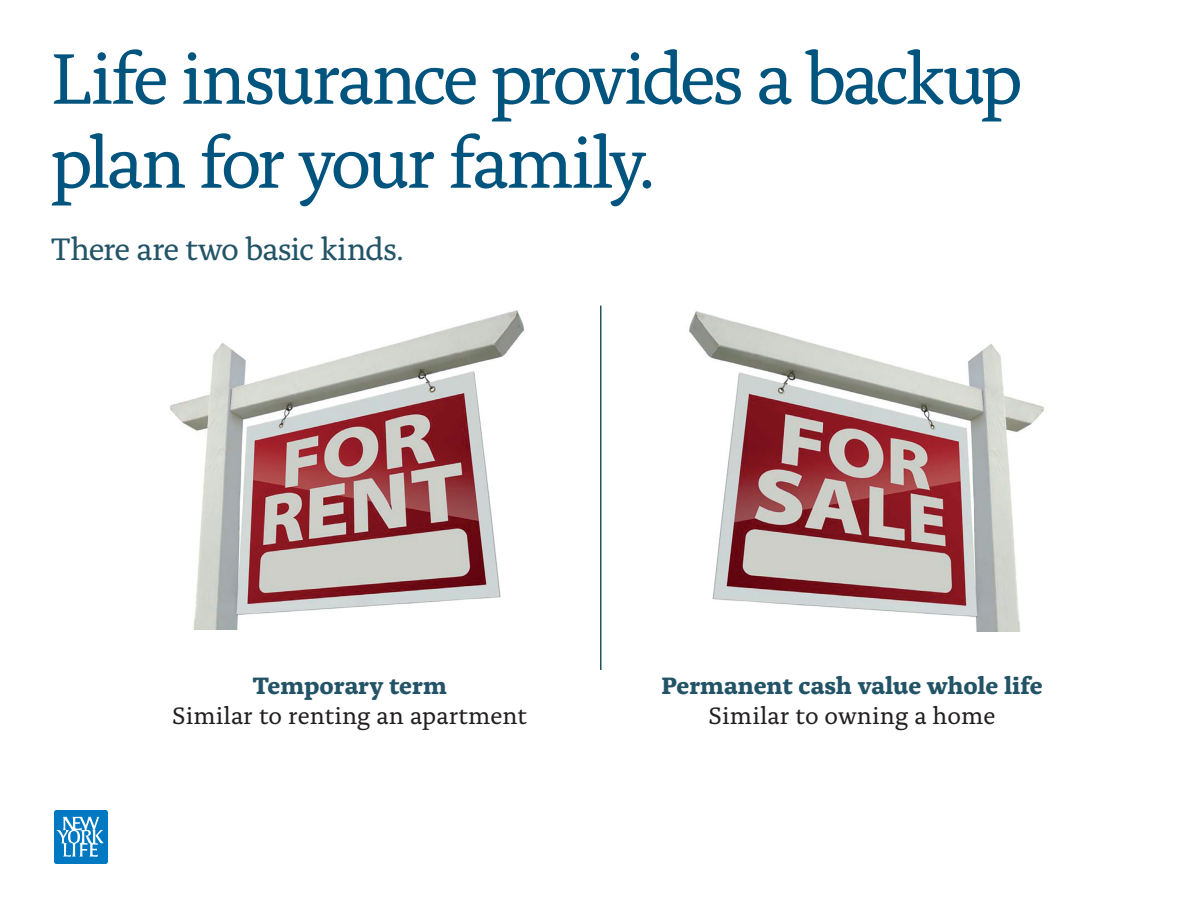
<style>
.page{position:relative;width:1188px;height:918px;background:#fff}
.page>*{position:absolute;margin:0;border:0;box-sizing:border-box;transform-origin:0 0}
.t1{font:75px/84px "Alda Pro";letter-spacing:-.055em;color:#00547d}
.t2{font:32.7px "Alda Pro";letter-spacing:-.035em;color:#225367}
.t3{font:24.9px "Alda Pro";color:#231f20}
.t4{font:700 24.9px "Alda Pro";color:#225367}
</style>
<div class="page">
<img style="left:170px;top:310px;width:354px;height:320px">
<img style="left:689px;top:311px;width:356px;height:320px">
<hr style="left:600px;top:306px;width:2px;height:364px;background:#225367">
<svg style="left:54px;top:810px;width:54px;height:54px;background:#3595ce"></svg>
<h1 class="t1" style="left:51px;top:31px;width:974px">Life insurance provides a backup plan for your family.</h1>
<h2 class="t2" style="left:50px;top:225px;width:355px">There are two basic kinds.</h2>
<p class="t4" style="left:252px;top:666px;width:196px">Temporary term</p>
<p class="t3" style="left:172px;top:697px;width:357px">Similar to renting an apartment</p>
<p class="t4" style="left:661px;top:666px;width:383px">Permanent cash value whole life</p>
<p class="t3" style="left:709px;top:697px;width:288px">Similar to owning a home</p>
</div>
